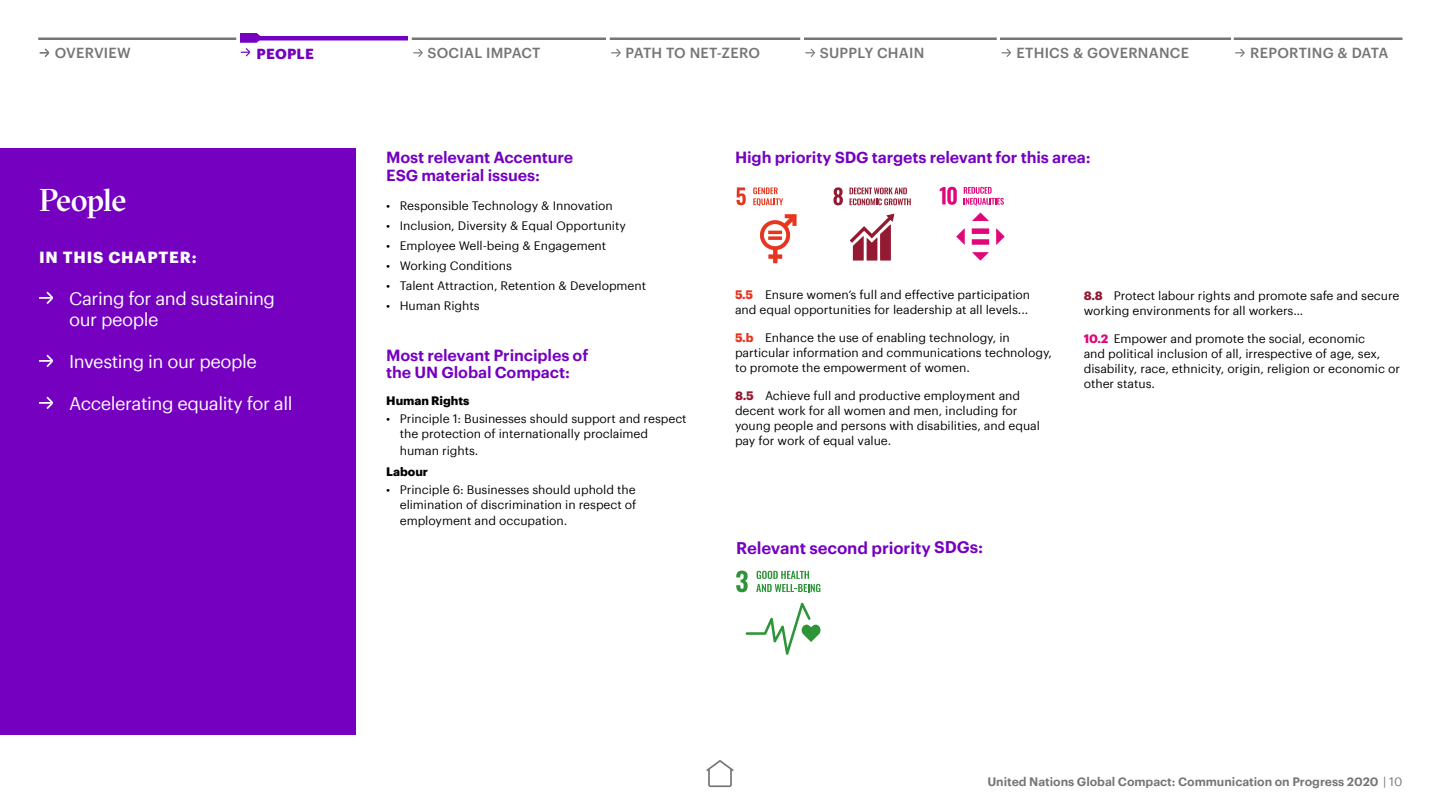
<style>
.page{position:relative;width:1440px;height:810px;background:#fff}
.page>*{position:absolute;margin:0;border:0;box-sizing:border-box;transform-origin:0 0}
.Section_title_Headli{font:500 31.5px "GT Sectra Fine";letter-spacing:-.025em;color:#fff}
.t1{font:18px "Graphik";letter-spacing:-.025em;color:#fff}
.t2{font:600 16.5px "Graphik";letter-spacing:-.015em;color:#7500c0}
.t3{font:600 15.75px/17.6px "Graphik";letter-spacing:-.01em;color:#7500c0}
.Large_headline{font:700 15.75px "Graphik";letter-spacing:.055em;color:#fff}
.t4{font:500 14.25px "Graphik";letter-spacing:.015em;color:#757575}
.t5{font:700 14.25px "Graphik";letter-spacing:.015em;color:#7500c0}
.in_this_chapter__bul{font:12px/15px "Graphik";letter-spacing:-.005em;color:#000}
.t6{font:600 12px "Graphik";letter-spacing:-.005em;color:#757575}
.new_human_rights_etc{font:700 12px "Graphik";letter-spacing:-.005em;color:#000}
.s1{font-weight:700;color:#e6331c}
.s2{font-weight:700;color:#931a32}
.s3{font-weight:700;color:#df0779}
.s4{font-weight:400}
</style>
<div class="page">
<svg style="left:706px;top:760px;width:28px;height:27px"></svg>
<div style="left:0;top:148px;width:356px;height:587px;background:#7500c0"></div>
<svg style="left:736px;top:571px;width:12px;height:21px"></svg>
<svg style="left:756px;top:571px;width:64px;height:21px"></svg>
<svg style="left:746px;top:603px;width:74px;height:52px"></svg>
<svg style="left:833px;top:187px;width:10px;height:18px"></svg>
<svg style="left:850px;top:188px;width:61px;height:17px"></svg>
<svg style="left:850px;top:214px;width:44px;height:47px"></svg>
<svg style="left:737px;top:187px;width:9px;height:18px"></svg>
<svg style="left:753px;top:187px;width:30px;height:19px"></svg>
<svg style="left:760px;top:214px;width:37px;height:49px"></svg>
<hr style="left:768px;top:231px;width:14px;height:3px;background:#e63620">
<svg style="left:768px;top:236px;width:14px;height:4px"></svg>
<svg style="left:940px;top:187px;width:17px;height:18px"></svg>
<svg style="left:964px;top:187px;width:40px;height:19px"></svg>
<div style="left:972px;top:239px;width:17px;height:6px;background:#df0779"></div>
<div style="left:972px;top:228px;width:17px;height:6px;background:#df0779"></div>
<svg style="left:972px;top:213px;width:17px;height:8px"></svg>
<svg style="left:996px;top:228px;width:9px;height:17px"></svg>
<svg style="left:972px;top:252px;width:17px;height:9px"></svg>
<svg style="left:956px;top:228px;width:9px;height:17px"></svg>
<svg style="left:39px;top:292px;width:14px;height:12px"></svg>
<svg style="left:39px;top:355px;width:14px;height:12px"></svg>
<svg style="left:39px;top:397px;width:14px;height:12px"></svg>
<svg style="left:38px;top:33px;width:1364px;height:24px"></svg>
<p class="t4" style="left:55px;top:42px;width:78px">OVERVIEW</p>
<p class="t5" style="left:257px;top:42px;width:59px">PEOPLE</p>
<p class="t4" style="left:428px;top:42px;width:115px">SOCIAL IMPACT</p>
<p class="t4" style="left:626px;top:42px;width:136px">PATH TO NET-ZERO</p>
<p class="t4" style="left:820px;top:42px;width:106px">SUPPLY CHAIN</p>
<p class="t4" style="left:1017px;top:42px;width:174px">ETHICS &amp; GOVERNANCE</p>
<p class="t4" style="left:1250px;top:42px;width:140px">REPORTING &amp; DATA</p>
<p class="Section_title_Headli" style="left:39px;top:182px;width:89px">People</p>
<p class="Large_headline" style="left:39px;top:245px;width:159px">IN THIS CHAPTER:</p>
<p class="t1" style="left:69px;top:285px;width:208px">Caring for and sustaining</p>
<p class="t1" style="left:69px;top:306px;width:91px">our people</p>
<p class="t1" style="left:69px;top:348px;width:189px">Investing in our people</p>
<p class="t1" style="left:69px;top:390px;width:225px">Accelerating equality for all</p>
<p class="t3" style="left:386px;top:148px;width:188px">Most relevant Accenture<br>ESG material issues:</p>
<p class="in_this_chapter__bul" style="left:386px;top:197px;width:228px">• Responsible Technology &amp; Innovation</p>
<p class="in_this_chapter__bul" style="left:386px;top:217px;width:241px">• Inclusion, Diversity &amp; Equal Opportunity</p>
<p class="in_this_chapter__bul" style="left:386px;top:237px;width:221px">• Employee Well-being &amp; Engagement</p>
<p class="in_this_chapter__bul" style="left:386px;top:257px;width:127px">• Working Conditions</p>
<p class="in_this_chapter__bul" style="left:386px;top:277px;width:261px">• Talent Attraction, Retention &amp; Development</p>
<p class="in_this_chapter__bul" style="left:386px;top:297px;width:95px">• Human Rights</p>
<p class="t3" style="left:386px;top:345px;width:204px">Most relevant Principles of the UN Global Compact:</p>
<p class="new_human_rights_etc" style="left:386px;top:392px;width:85px">Human Rights</p>
<p class="in_this_chapter__bul" style="left:400px;top:411px;width:288px;text-indent:-14px">• Principle 1: Businesses should support and respect the protection of internationally proclaimed</p>
<p class="in_this_chapter__bul" style="left:400px;top:442px;width:80px">human rights.</p>
<p class="new_human_rights_etc" style="left:386px;top:462px;width:43px">Labour</p>
<p class="in_this_chapter__bul" style="left:386px;top:481px;width:252px;text-align:right">• Principle 6: Businesses should uphold the elimination of discrimination in respect of</p>
<p class="in_this_chapter__bul" style="left:400px;top:512px;width:169px">employment and occupation.</p>
<p class="t3" style="left:735px;top:147px;width:357px">High priority SDG targets relevant for this area:</p>
<p class="in_this_chapter__bul" style="left:735px;top:287px;width:297px"><span class="s1">5.5</span> Ensure women’s full and effective participation and equal opportunities for leadership at all levels...</p>
<p class="in_this_chapter__bul" style="left:735px;top:329px;width:319px"><span class="s1">5.b</span> Enhance the use of enabling technology, in particular information and communications technology, to promote the empowerment of women.</p>
<p class="in_this_chapter__bul" style="left:735px;top:387px;width:307px"><span class="s2">8.5</span> Achieve full and productive employment and decent work for all women and men, including for young people and persons with disabilities, and equal pay for work of equal value.</p>
<p class="in_this_chapter__bul" style="left:1084px;top:287px;width:317px"><span class="s2">8.8</span> Protect labour rights and promote safe and secure working environments for all workers…</p>
<p class="in_this_chapter__bul" style="left:1084px;top:330px;width:318px"><span class="s3">10.2</span> Empower and promote the social, economic<br>and political inclusion of all, irrespective of age, sex, disability, race, ethnicity, origin, religion or economic or other status.</p>
<p class="t2" style="left:736px;top:535px;width:249px">Relevant second priority SDGs:</p>
<p class="t6" style="left:987px;top:772px;width:417px">United Nations Global Compact: Communication on Progress 2020 <span class="s4">| 10</span></p>
</div>
